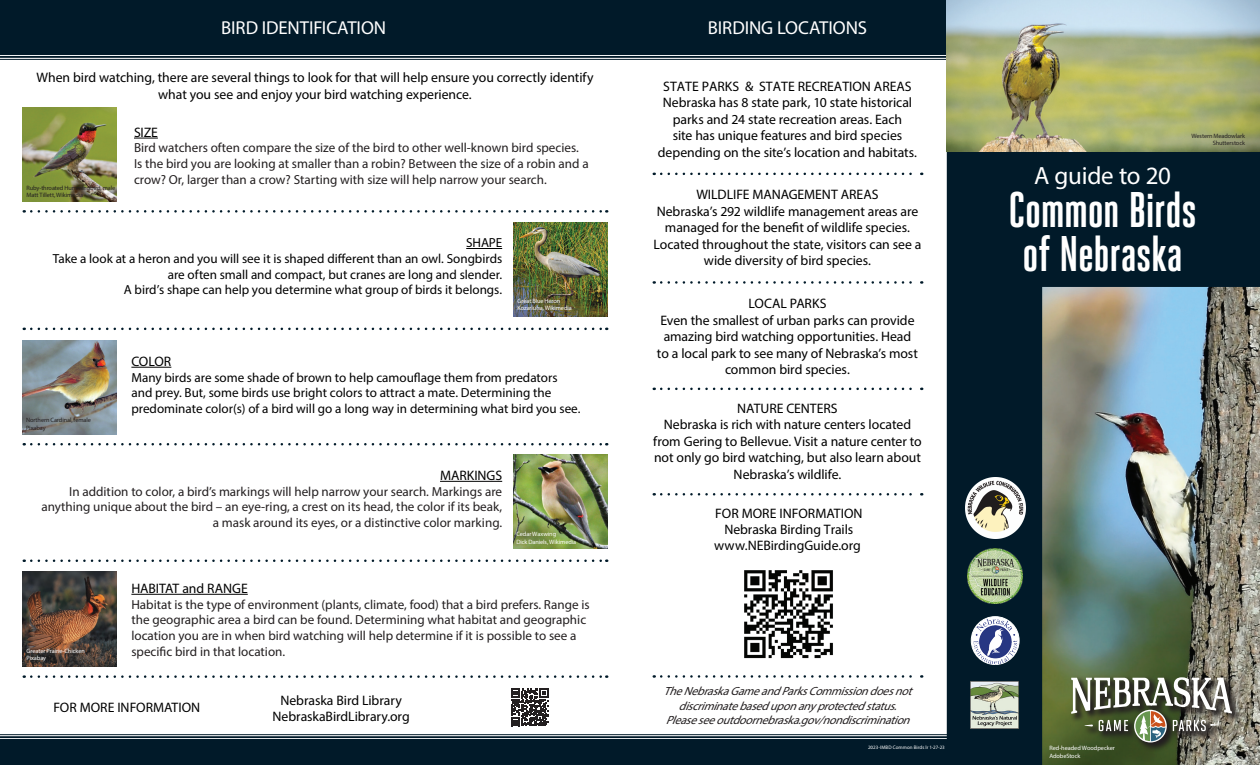
<style>
.page{position:relative;width:1260px;height:765px;background:#fff}
.page>*{position:absolute;margin:0;border:0;box-sizing:border-box;transform-origin:0 0}
.t1{font:700 50px/43.8px "Heroic Condensed";letter-spacing:-.01em;color:#fff}
.t2{font:25px "Myriad Pro";letter-spacing:-.015em;color:#fff}
.t3{font:18.75px "Myriad Pro";letter-spacing:-.005em;color:#fff}
.t4{font:13.75px/16.5px "Myriad Pro";letter-spacing:-.005em;color:#000;text-align:center}
.t5{font:13.12px/15.8px "Myriad Pro";color:#231f20}
.t6{font:13.12px/15.8px "Myriad Pro";color:#000;text-align:right}
.t7{font:italic 11.88px/14.2px "Myriad Pro";color:#231f20;text-align:center}
.t8{font:6.25px/7.5px "Myriad Pro";letter-spacing:-.01em;color:#fff}
.t9{font:6.25px/7.5px "Myriad Pro";letter-spacing:-.015em;color:#231f20}
.t10{font:5px "Myriad Pro";letter-spacing:.015em;color:#fff}
</style>
<div class="page">
<div style="left:0;top:0;width:999px;height:54px;background:#011a29"></div>
<div style="left:0;top:739px;width:1259px;height:26px;background:#011a29"></div>
<hr style="left:0;top:736px;width:1260px;height:2px;background:#011a29">
<hr style="left:0;top:734px;width:1260px;height:1px;background:#011a29">
<img style="left:947px;top:151px;width:313px;height:614px">
<hr style="left:0;top:56px;width:988px;height:2px;background:#011a29">
<hr style="left:0;top:59px;width:988px;height:1px;background:#011a29">
<svg style="left:1069px;top:675px;width:173px;height:77px;background:#5f674c"></svg>
<svg style="left:1071px;top:677px;width:161px;height:64px"></svg>
<img style="left:947px;top:0;width:313px;height:151px">
<img style="left:970px;top:682px;width:49px;height:46px">
<img style="left:971px;top:617px;width:47px;height:48px">
<img style="left:968px;top:548px;width:55px;height:56px">
<svg style="left:661px;top:675px;width:261px;height:3px"></svg>
<svg style="left:661px;top:173px;width:261px;height:2px"></svg>
<svg style="left:661px;top:281px;width:261px;height:3px"></svg>
<svg style="left:661px;top:388px;width:261px;height:2px"></svg>
<svg style="left:661px;top:493px;width:261px;height:3px"></svg>
<svg style="left:31px;top:210px;width:576px;height:3px"></svg>
<hr style="left:466px;top:248px;width:36px;height:1px;background:#000">
<img style="left:513px;top:222px;width:95px;height:95px">
<img style="left:22px;top:107px;width:95px;height:95px">
<svg style="left:134px;top:138px;width:24px;height:1px"></svg>
<img style="left:744px;top:570px;width:89px;height:89px">
<svg style="left:31px;top:328px;width:576px;height:2px"></svg>
<svg style="left:31px;top:443px;width:576px;height:2px"></svg>
<img style="left:22px;top:340px;width:95px;height:95px">
<hr style="left:131px;top:367px;width:40px;height:1px;background:#000">
<hr style="left:440px;top:481px;width:62px;height:1px;background:#000">
<img style="left:513px;top:454px;width:95px;height:95px">
<svg style="left:31px;top:560px;width:576px;height:2px"></svg>
<img style="left:22px;top:572px;width:95px;height:94px">
<hr style="left:131px;top:594px;width:117px;height:1px;background:#000">
<svg style="left:31px;top:675px;width:576px;height:3px"></svg>
<svg style="left:511px;top:689px;width:37px;height:37px"></svg>
<img style="left:965px;top:477px;width:61px;height:61px">
<h3 class="t3" style="left:221px;top:16px;width:167px">BIRD IDENTIFICATION</h3>
<p class="t4" style="left:37px;top:69px;width:558px">When bird watching, there are several things to look for that will help ensure you correctly identify what you see and enjoy your bird watching experience.</p>
<p class="t9" style="left:27px;top:184px;width:90px">Ruby-throated Hummingbird, male<br>Matt Tillett, Wikimedia</p>
<p class="t4" style="left:134px;top:124px;width:25px">SIZE</p>
<p class="t5" style="left:134px;top:140px;width:456px">Bird watchers often compare the size of the bird to other well-known bird species.<br>Is the bird you are looking at smaller than a robin? Between the size of a robin and a crow? Or, larger than a crow? Starting with size will help narrow your search.</p>
<p class="t6" style="left:53px;top:235px;width:451px">SHAPE<br>Take a look at a heron and you will see it is shaped different than an owl. Songbirds are often small and compact, but cranes are long and slender.<br>A bird’s shape can help you determine what group of birds it belongs.</p>
<p class="t8" style="left:518px;top:297px;width:56px">Great Blue Heron<br>Kozarluha, Wikimedia</p>
<p class="t9" style="left:26px;top:416px;width:66px">Northern Cardinal, female<br>Pixabay</p>
<p class="t4" style="left:131px;top:353px;width:41px">COLOR</p>
<p class="t6" style="left:131px;top:369px;width:450px;text-align:left">Many birds are some shade of brown to help camouflage them from predators and prey. But, some birds use bright colors to attract a mate. Determining the predominate color(s) of a bird will go a long way in determining what bird you see.</p>
<p class="t4" style="left:440px;top:467px;width:64px">MARKINGS</p>
<p class="t5" style="left:41px;top:483px;width:462px;text-align:right">In addition to color, a bird’s markings will help narrow your search. Markings are anything unique about the bird – an eye-ring, a crest on its head, the color if its beak, a mask around its eyes, or a distinctive color marking.</p>
<p class="t8" style="left:516px;top:530px;width:61px">Cedar Waxwing<br>Dick Daniels, Wikimedia</p>
<p class="t4" style="left:131px;top:580px;width:118px">HABITAT and RANGE</p>
<p class="t5" style="left:131px;top:596px;width:460px">Habitat is the type of environment (plants, climate, food) that a bird prefers. Range is the geographic area a bird can be found. Determining what habitat and geographic location you are in when bird watching will help determine if it is possible to see a specific bird in that location.</p>
<p class="t4" style="left:272px;top:691px;width:139px">Nebraska Bird Library<br>NebraskaBirdLibrary.org</p>
<p class="t8" style="left:27px;top:647px;width:60px">Greater Prairie-Chicken<br>Pixabay</p>
<p class="t4" style="left:53px;top:699px;width:148px">FOR MORE INFORMATION</p>
<h3 class="t3" style="left:708px;top:16px;width:161px">BIRDING LOCATIONS</h3>
<p class="t4" style="left:658px;top:78px;width:261px">STATE PARKS &amp; STATE RECREATION AREAS Nebraska has 8 state park, 10 state historical parks and 24 state recreation areas. Each<br>site has unique features and bird species depending on the site’s location and habitats.</p>
<p class="t4" style="left:653px;top:186px;width:270px">WILDLIFE MANAGEMENT AREAS<br>Nebraska’s 292 wildlife management areas are managed for the benefit of wildlife species.<br>Located throughout the state, visitors can see a wide diversity of bird species.</p>
<p class="t4" style="left:657px;top:295px;width:263px">LOCAL PARKS<br>Even the smallest of urban parks can provide amazing bird watching opportunities. Head to a local park to see many of Nebraska’s most common bird species.</p>
<p class="t4" style="left:653px;top:400px;width:270px">NATURE CENTERS<br>Nebraska is rich with nature centers located from Gering to Bellevue. Visit a nature center to not only go bird watching, but also learn about Nebraska’s wildlife.</p>
<p class="t4" style="left:714px;top:505px;width:150px">FOR MORE INFORMATION<br>Nebraska Birding Trails www.NEBirdingGuide.org</p>
<p class="t7" style="left:664px;top:684px;width:255px">TheNebraskaGameandParksCommissiondoesnot discriminatebaseduponanyprotectedstatus.<br>Pleaseseeoutdoornebraska.gov/nondiscrimination</p>
<p class="t10" style="left:868px;top:744px;width:78px">2023-IMBD Common Birds lr 1-27-23</p>
<p class="t9" style="left:1192px;top:132px;width:55px;text-align:right">Western Meadowlark<br>Shutterstock</p>
<h2 class="t2" style="left:1034px;top:160px;width:138px">A guide to 20</h2>
<h1 class="t1" style="left:1008px;top:188px;width:190px">Common Birds of Nebraska</h1>
<p class="t8" style="left:1049px;top:744px;width:67px">Red-headed Woodpecker<br>AdobeStock</p>
</div>
